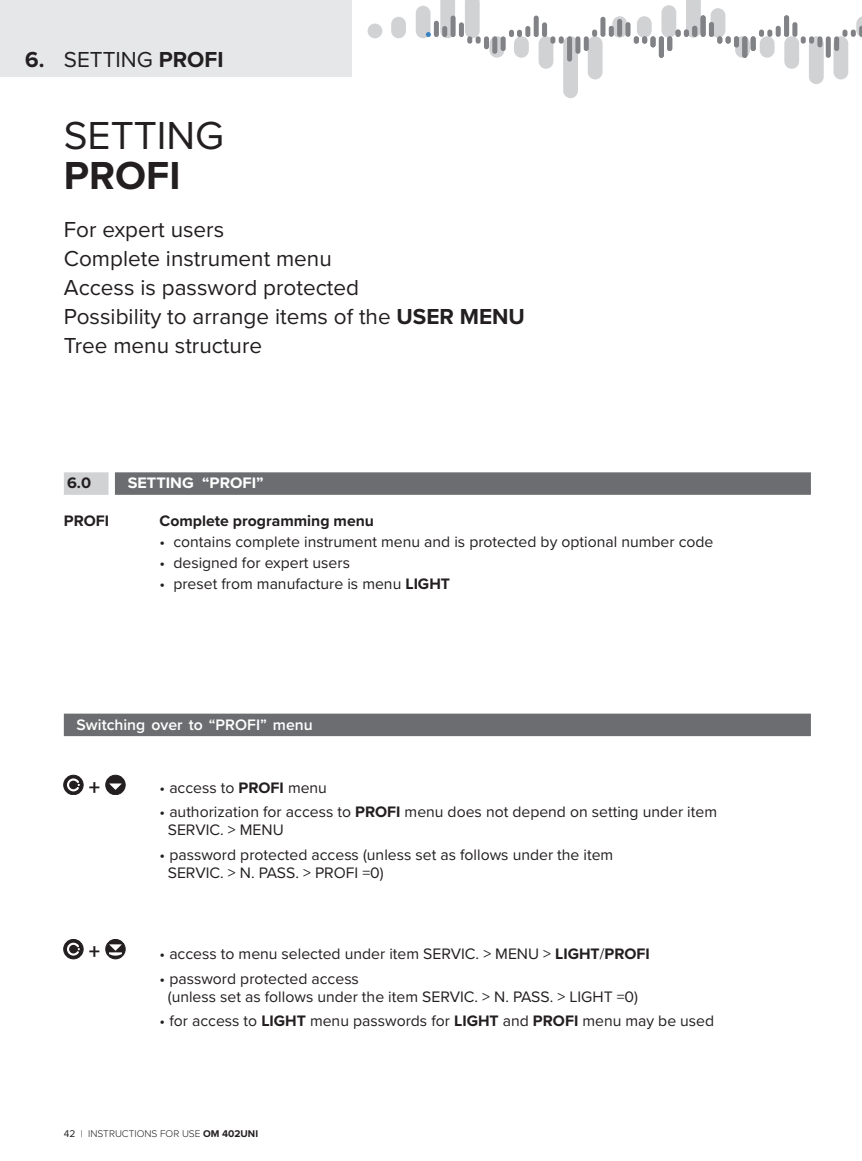
<style>
.page{position:relative;width:862px;height:1161px;background:#fff}
.page>*{position:absolute;margin:0;border:0;box-sizing:border-box;transform-origin:0 0}
.t1{font:40.5px "Proxima Nova";color:#231f20}
.t2{font:700 40.5px "Proxima Nova";color:#231f20}
.t3{font:22.5px/29px "Proxima Nova";color:#231f20}
.t4{font:700 22.5px "Proxima Nova";color:#231f20}
.t5{font:15.75px/18.2px "Proxima Nova";color:#231f20}
.t6{font:700 15.75px "Proxima Nova";color:#231f20}
.t7{font:600 15.75px "Proxima Nova";color:#fff}
.t8{font:700 15.75px "Proxima Nova";color:#fff}
.t9{font:300 10.12px "Proxima Nova";color:#231f20}
.s1{font-weight:400}
.s2{font-weight:700}
</style>
<div class="page">
<div style="left:0;top:0;width:351px;height:77px;background:#e6e7e9"></div>
<div style="left:563px;top:36px;width:14px;height:62px;background:#d1d2d4;border-radius:7px"></div>
<div style="left:808px;top:36px;width:15px;height:48px;background:#d1d2d4;border-radius:7px"></div>
<svg style="left:440px;top:0;width:15px;height:38px"></svg>
<div style="left:415px;top:6px;width:15px;height:32px;background:#d1d2d4;border-radius:7px"></div>
<svg style="left:465px;top:0;width:14px;height:38px"></svg>
<div style="left:391px;top:17px;width:14px;height:21px;background:#d1d2d4;border-radius:7px"></div>
<div style="left:538px;top:36px;width:15px;height:33px;background:#d1d2d4;border-radius:7px"></div>
<div style="left:587px;top:36px;width:15px;height:43px;background:#d1d2d4;border-radius:7px"></div>
<div style="left:513px;top:36px;width:15px;height:22px;background:#d1d2d4;border-radius:7px"></div>
<div style="left:783px;top:36px;width:15px;height:33px;background:#d1d2d4;border-radius:7px"></div>
<div style="left:833px;top:36px;width:14px;height:43px;background:#d1d2d4;border-radius:7px"></div>
<div style="left:759px;top:36px;width:15px;height:22px;background:#d1d2d4;border-radius:7px"></div>
<svg style="left:734px;top:36px;width:15px;height:22px"></svg>
<div style="left:661px;top:5px;width:15px;height:33px;background:#d1d2d4;border-radius:7px"></div>
<div style="left:710px;top:8px;width:15px;height:30px;background:#d1d2d4;border-radius:7px"></div>
<div style="left:636px;top:16px;width:15px;height:22px;background:#d1d2d4;border-radius:7px"></div>
<div style="left:367px;top:24px;width:15px;height:14px;background:#d1d2d4;border-radius:50%"></div>
<svg style="left:489px;top:36px;width:15px;height:22px"></svg>
<svg style="left:612px;top:16px;width:14px;height:22px"></svg>
<svg style="left:425px;top:32px;width:5px;height:5px"></svg>
<div style="left:533px;top:16px;width:5px;height:21px;background:#808285;border-radius:3px"></div>
<div style="left:525px;top:26px;width:5px;height:11px;background:#808285;border-radius:3px"></div>
<div style="left:541px;top:22px;width:5px;height:15px;background:#808285;border-radius:3px"></div>
<svg style="left:509px;top:30px;width:12px;height:7px"></svg>
<div style="left:566px;top:36px;width:5px;height:26px;background:#808285;border-radius:3px"></div>
<div style="left:583px;top:36px;width:5px;height:15px;background:#808285;border-radius:3px"></div>
<div style="left:558px;top:36px;width:5px;height:8px;background:#808285;border-radius:3px"></div>
<div style="left:550px;top:36px;width:5px;height:8px;background:#808285;border-radius:3px"></div>
<div style="left:825px;top:36px;width:5px;height:22px;background:#808285;border-radius:3px"></div>
<div style="left:817px;top:36px;width:5px;height:11px;background:#808285;border-radius:3px"></div>
<div style="left:833px;top:36px;width:5px;height:15px;background:#808285;border-radius:3px"></div>
<svg style="left:808px;top:36px;width:5px;height:8px"></svg>
<div style="left:800px;top:36px;width:5px;height:8px;background:#808285;border-radius:3px"></div>
<div style="left:608px;top:26px;width:5px;height:11px;background:#808285;border-radius:3px"></div>
<div style="left:775px;top:26px;width:5px;height:11px;background:#808285;border-radius:3px"></div>
<div style="left:625px;top:22px;width:5px;height:15px;background:#808285;border-radius:3px"></div>
<svg style="left:791px;top:22px;width:6px;height:15px"></svg>
<div style="left:600px;top:17px;width:5px;height:20px;background:#808285;border-radius:3px"></div>
<svg style="left:766px;top:30px;width:6px;height:7px"></svg>
<svg style="left:592px;top:30px;width:4px;height:7px"></svg>
<svg style="left:842px;top:17px;width:19px;height:21px"></svg>
<svg style="left:759px;top:30px;width:4px;height:7px"></svg>
<div style="left:575px;top:36px;width:5px;height:18px;background:#808285;border-radius:3px"></div>
<div style="left:658px;top:36px;width:5px;height:22px;background:#808285;border-radius:3px"></div>
<div style="left:741px;top:36px;width:6px;height:22px;background:#808285;border-radius:3px"></div>
<div style="left:650px;top:36px;width:5px;height:11px;background:#808285;border-radius:3px"></div>
<div style="left:733px;top:36px;width:5px;height:11px;background:#808285;border-radius:3px"></div>
<div style="left:666px;top:36px;width:5px;height:15px;background:#808285;border-radius:3px"></div>
<div style="left:750px;top:36px;width:5px;height:15px;background:#808285;border-radius:3px"></div>
<div style="left:641px;top:36px;width:5px;height:8px;background:#808285;border-radius:3px"></div>
<div style="left:725px;top:36px;width:5px;height:8px;background:#808285;border-radius:3px"></div>
<div style="left:633px;top:36px;width:5px;height:8px;background:#808285;border-radius:3px"></div>
<svg style="left:716px;top:36px;width:5px;height:8px"></svg>
<div style="left:616px;top:19px;width:5px;height:18px;background:#808285;border-radius:3px"></div>
<svg style="left:784px;top:15px;width:4px;height:22px"></svg>
<div style="left:700px;top:15px;width:5px;height:22px;background:#808285;border-radius:3px"></div>
<div style="left:708px;top:22px;width:5px;height:15px;background:#808285;border-radius:3px"></div>
<svg style="left:675px;top:0;width:25px;height:38px"></svg>
<div style="left:450px;top:16px;width:5px;height:21px;background:#808285;border-radius:3px"></div>
<div style="left:442px;top:26px;width:5px;height:11px;background:#808285;border-radius:3px"></div>
<div style="left:458px;top:22px;width:5px;height:15px;background:#808285;border-radius:3px"></div>
<div style="left:433px;top:21px;width:5px;height:16px;background:#808285;border-radius:3px"></div>
<div style="left:483px;top:36px;width:5px;height:13px;background:#808285;border-radius:3px"></div>
<div style="left:500px;top:36px;width:5px;height:15px;background:#808285;border-radius:3px"></div>
<div style="left:475px;top:36px;width:5px;height:8px;background:#808285;border-radius:3px"></div>
<div style="left:467px;top:36px;width:5px;height:8px;background:#808285;border-radius:3px"></div>
<div style="left:492px;top:36px;width:5px;height:18px;background:#808285;border-radius:3px"></div>
<div style="left:115px;top:472px;width:695px;height:23px;background:#6c6d70"></div>
<div style="left:64px;top:472px;width:44px;height:23px;background:#d1d2d4"></div>
<div style="left:64px;top:714px;width:746px;height:22px;background:#6c6d70"></div>
<div style="left:64px;top:775px;width:19px;height:20px;background:#231f20;border-radius:50%"></div>
<div style="left:64px;top:775px;width:19px;height:20px;border:1px solid #231f20;border-radius:50%"></div>
<svg style="left:67px;top:778px;width:13px;height:13px"></svg>
<div style="left:106px;top:775px;width:19px;height:20px;background:#231f20;border-radius:50%"></div>
<div style="left:106px;top:775px;width:19px;height:20px;border:1px solid #231f20;border-radius:50%"></div>
<svg style="left:109px;top:783px;width:13px;height:7px"></svg>
<div style="left:64px;top:939px;width:19px;height:20px;background:#231f20;border-radius:50%"></div>
<div style="left:64px;top:939px;width:19px;height:20px;border:1px solid #231f20;border-radius:50%"></div>
<svg style="left:67px;top:943px;width:13px;height:12px"></svg>
<div style="left:106px;top:939px;width:19px;height:20px;background:#231f20;border-radius:50%"></div>
<div style="left:106px;top:939px;width:19px;height:20px;border:1px solid #231f20;border-radius:50%"></div>
<svg style="left:109px;top:944px;width:13px;height:12px"></svg>
<h2 class="t4" style="left:25px;top:51px;width:200px">6. <span class="s1">SETTING</span> PROFI</h2>
<h1 class="t1" style="left:64px;top:120px;width:162px">SETTING</h1>
<h1 class="t2" style="left:64px;top:161px;width:118px">PROFI</h1>
<h2 class="t3" style="left:64px;top:217px;width:462px">For expert users<br>Complete instrument menu<br>Access is password protected<br>Possibility to arrange items of the <span class="s2">USER MENU<br></span>Tree menu structure</h2>
<p class="t6" style="left:67px;top:477px;width:26px">6.0</p>
<p class="t8" style="left:128px;top:477px;width:137px">SETTING “PROFI”</p>
<p class="t6" style="left:64px;top:514px;width:47px">PROFI</p>
<p class="t6" style="left:159px;top:514px;width:216px">Complete programming menu</p>
<p class="t5" style="left:159px;top:534px;width:555px">• contains complete instrument menu and is protected by optional number code</p>
<p class="t5" style="left:159px;top:555px;width:192px">• designed for expert users</p>
<p class="t5" style="left:159px;top:577px;width:292px">• preset from manufacture is menu <span class="s2">LIGHT</span></p>
<p class="t7" style="left:77px;top:718px;width:237px">Switching over to “PROFI” menu</p>
<h2 class="t4" style="left:89px;top:779px;width:13px">+</h2>
<p class="t5" style="left:159px;top:780px;width:169px">• access to <span class="s2">PROFI</span> menu</p>
<p class="t5" style="left:168px;top:804px;width:550px;text-indent:-8px">• authorization for access to <span class="s2">PROFI</span> menu does not depend on setting under item<br>SERVIC. &gt; MENU</p>
<p class="t5" style="left:168px;top:847px;width:447px;text-indent:-8px">• password protected access (unless set as follows under the item<br>SERVIC. &gt; N. PASS. &gt; PROFI =0)</p>
<h2 class="t4" style="left:89px;top:943px;width:13px">+</h2>
<p class="t5" style="left:159px;top:946px;width:491px">• access to menu selected under item SERVIC. &gt; MENU &gt; <span class="s2">LIGHT</span>/<span class="s2">PROFI</span></p>
<p class="t5" style="left:168px;top:971px;width:471px;text-indent:-8px">• password protected access<br>(unless set as follows under the item SERVIC. &gt; N. PASS. &gt; LIGHT =0)</p>
<p class="t5" style="left:159px;top:1013px;width:556px">• for access to <span class="s2">LIGHT</span> menu passwords for <span class="s2">LIGHT</span> and <span class="s2">PROFI</span> menu may be used</p>
<p class="t9" style="left:64px;top:1130px;width:196px"><span class="s1">42</span> | INSTRUCTIONS FOR USE <span class="s2">OM 402UNI</span></p>
</div>
